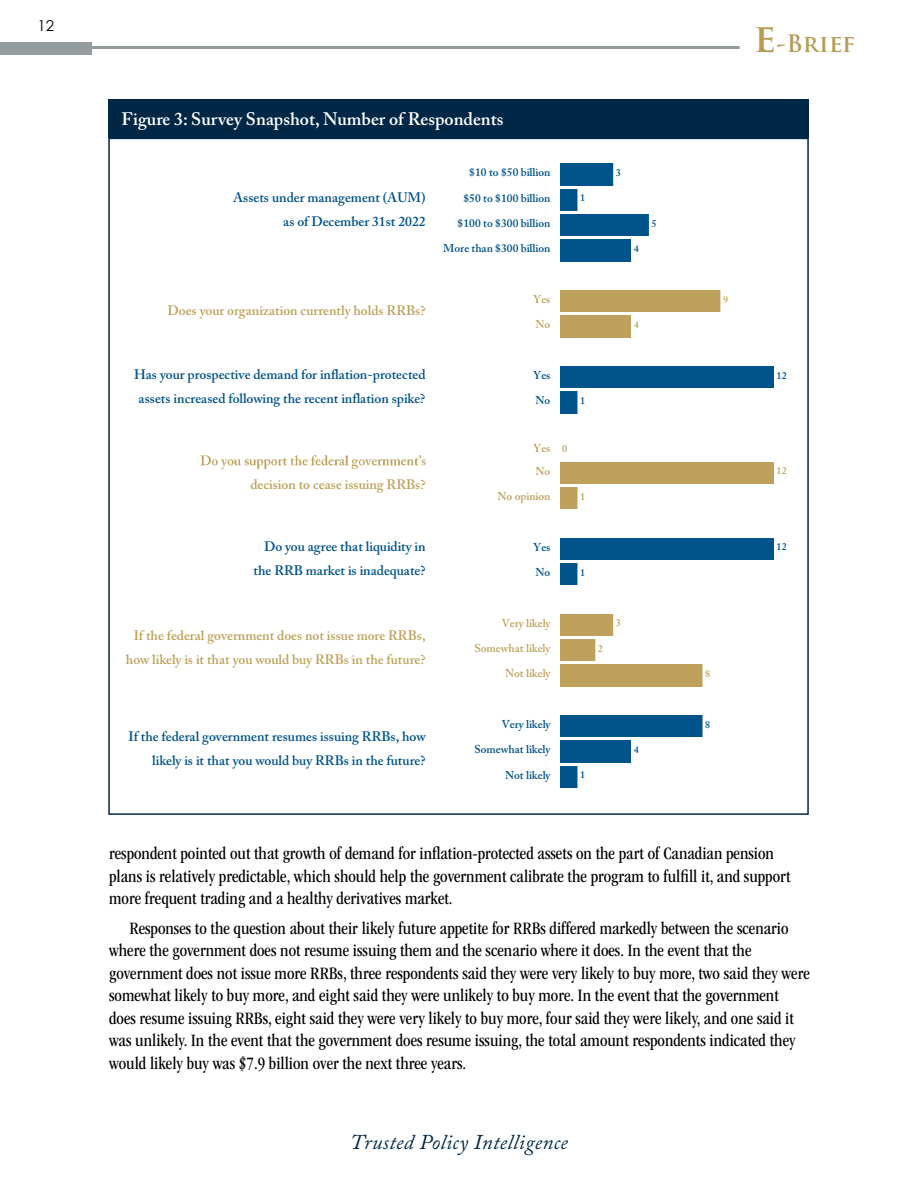
<style>
.page{position:relative;width:918px;height:1188px;background:#fff}
.page>*{position:absolute;margin:0;border:0;box-sizing:border-box;transform-origin:0 0}
.t1{font:700 23.4px "Trajan Pro";color:#b59b54}
.t2{font:italic 21px "Adobe Caslon Pro";letter-spacing:.02em;color:#002746}
.t3{font:condensed 18px/22.5px "ITC Garamond Std";color:#000}
.t4{font:600 18px "Adobe Caslon Pro";color:#fff}
.t5{font:15px "Century Gothic";color:#000}
.t6{font:600 13.65px/24px "Adobe Caslon Pro";color:#00548b;text-align:right}
.t7{font:600 13.65px/24px "Adobe Caslon Pro";color:#bea25b;text-align:center}
.t8{font:600 11.4px "Adobe Caslon Pro";color:#00548b}
.t9{font:600 11.4px/22.8px "Adobe Caslon Pro";color:#bea25b}
.t10{font:600 10.05px "Adobe Caslon Pro";color:#00548b}
.t11{font:600 10.05px "Adobe Caslon Pro";color:#bea25b}
.s1{font-size:38.7px}
.s2{font-size:10.05px}
</style>
<div class="page">
<div style="left:0;top:42px;width:92px;height:13px;background:#959c9d"></div>
<hr style="left:87px;top:46px;width:653px;height:3px;background:#959c9d">
<div style="left:108px;top:138px;width:701px;height:677px;background:#fff;border:2px solid #002746"></div>
<div style="left:108px;top:99px;width:701px;height:39px;background:#002746"></div>
<div style="left:560px;top:162px;width:54px;height:25px;background:#00548b"></div>
<div style="left:560px;top:187px;width:18px;height:26px;background:#00548b"></div>
<div style="left:560px;top:212px;width:90px;height:26px;background:#00548b"></div>
<div style="left:560px;top:238px;width:72px;height:25px;background:#00548b"></div>
<div style="left:560px;top:288px;width:161px;height:26px;background:#bea25b"></div>
<div style="left:560px;top:314px;width:72px;height:25px;background:#bea25b"></div>
<div style="left:560px;top:364px;width:215px;height:26px;background:#00548b"></div>
<div style="left:560px;top:390px;width:18px;height:25px;background:#00548b"></div>
<div style="left:560px;top:460px;width:215px;height:26px;background:#bea25b"></div>
<div style="left:560px;top:485px;width:18px;height:26px;background:#bea25b"></div>
<div style="left:560px;top:536px;width:215px;height:26px;background:#00548b"></div>
<div style="left:560px;top:561px;width:18px;height:26px;background:#00548b"></div>
<div style="left:560px;top:612px;width:54px;height:26px;background:#bea25b"></div>
<div style="left:560px;top:637px;width:36px;height:26px;background:#bea25b"></div>
<div style="left:560px;top:663px;width:144px;height:25px;background:#bea25b"></div>
<div style="left:560px;top:713px;width:144px;height:26px;background:#00548b"></div>
<div style="left:560px;top:739px;width:72px;height:25px;background:#00548b"></div>
<div style="left:560px;top:764px;width:18px;height:26px;background:#00548b"></div>
<img style="left:200px;top:455px;width:226px;height:15px">
<hr style="left:435px;top:160px;width:357px;height:3px;background:#fff">
<hr style="left:560px;top:186px;width:55px;height:3px;background:#fff">
<hr style="left:560px;top:211px;width:197px;height:3px;background:#fff">
<hr style="left:560px;top:236px;width:90px;height:3px;background:#fff">
<hr style="left:435px;top:262px;width:357px;height:3px;background:#fff">
<svg style="left:613px;top:163px;width:1px;height:23px"></svg>
<hr style="left:435px;top:287px;width:357px;height:3px;background:#fff">
<hr style="left:560px;top:312px;width:162px;height:3px;background:#fff">
<svg style="left:631px;top:239px;width:1px;height:23px"></svg>
<svg style="left:649px;top:214px;width:1px;height:22px"></svg>
<hr style="left:435px;top:338px;width:357px;height:3px;background:#fff">
<hr style="left:435px;top:363px;width:357px;height:3px;background:#fff">
<hr style="left:560px;top:388px;width:215px;height:3px;background:#fff">
<svg style="left:631px;top:315px;width:1px;height:23px"></svg>
<hr style="left:435px;top:414px;width:357px;height:3px;background:#fff">
<hr style="left:560px;top:459px;width:232px;height:3px;background:#fff">
<hr style="left:560px;top:484px;width:215px;height:3px;background:#fff">
<hr style="left:435px;top:509px;width:357px;height:3px;background:#fff">
<hr style="left:435px;top:535px;width:357px;height:3px;background:#fff">
<hr style="left:560px;top:560px;width:215px;height:3px;background:#fff">
<hr style="left:435px;top:585px;width:357px;height:3px;background:#fff">
<hr style="left:435px;top:611px;width:357px;height:3px;background:#fff">
<hr style="left:560px;top:636px;width:55px;height:3px;background:#fff">
<hr style="left:560px;top:661px;width:144px;height:3px;background:#fff">
<hr style="left:435px;top:687px;width:357px;height:3px;background:#fff">
<svg style="left:613px;top:614px;width:1px;height:22px"></svg>
<hr style="left:435px;top:712px;width:357px;height:3px;background:#fff">
<hr style="left:560px;top:738px;width:144px;height:2px;background:#fff">
<hr style="left:560px;top:763px;width:72px;height:3px;background:#fff">
<hr style="left:435px;top:788px;width:357px;height:3px;background:#fff">
<svg style="left:631px;top:740px;width:1px;height:23px"></svg>
<p class="t5" style="left:38px;top:15px;width:18px">12</p>
<p class="t4" style="left:122px;top:108px;width:383px">Figure 3: Survey Snapshot, Number of Respondents</p>
<p class="t8" style="left:469px;top:166px;width:83px">$10 to $50 billion</p>
<p class="t10" style="left:616px;top:167px;width:7px">3</p>
<p class="t8" style="left:463px;top:191px;width:88px">$50 to $100 billion</p>
<p class="t10" style="left:580px;top:192px;width:7px">1</p>
<p class="t8" style="left:458px;top:216px;width:94px">$100 to $300 billion</p>
<p class="t10" style="left:652px;top:217px;width:7px">5</p>
<p class="t8" style="left:443px;top:242px;width:109px">More than $300 billion</p>
<p class="t10" style="left:634px;top:243px;width:7px">4</p>
<p class="t6" style="left:233px;top:185px;width:194px">Assets under management (AUM) as of December 31st 2022</p>
<p class="t7" style="left:168px;top:298px;width:259px">Does your organization currently holds RRBs?</p>
<p class="t9" style="left:533px;top:288px;width:19px">Yes</p>
<p class="t11" style="left:723px;top:293px;width:7px">9</p>
<p class="t9" style="left:536px;top:313px;width:16px">No</p>
<p class="t11" style="left:634px;top:319px;width:7px">4</p>
<p class="t1" style="left:754px;top:29px;width:103px"><span class="s1">e</span>-Brief</p>
<p class="t6" style="left:134px;top:363px;width:293px;text-align:center">Has your prospective demand for inflation-protected assets increased following the recent inflation spike?</p>
<p class="t7" style="left:250px;top:473px;width:177px">decision to cease issuing RRBs?</p>
<p class="t6" style="left:254px;top:534px;width:174px">Do you agree that liquidity in the RRB market is inadequate?</p>
<p class="t7" style="left:126px;top:623px;width:301px">If the federal government does not issue more RRBs, how likely is it that you would buy RRBs in the future?</p>
<p class="t6" style="left:129px;top:724px;width:299px">If the federal government resumes issuing RRBs, how likely is it that you would buy RRBs in the future?</p>
<p class="t8" style="left:533px;top:368px;width:19px">Yes</p>
<p class="t10" style="left:777px;top:369px;width:12px">12</p>
<p class="t8" style="left:536px;top:394px;width:16px">No</p>
<p class="t10" style="left:580px;top:395px;width:7px">1</p>
<p class="t9" style="left:533px;top:437px;width:35px">Yes <span class="s2">0<br></span>No</p>
<p class="t11" style="left:777px;top:465px;width:12px">12</p>
<p class="t9" style="left:498px;top:485px;width:54px">No opinion</p>
<p class="t11" style="left:580px;top:490px;width:7px">1</p>
<p class="t8" style="left:533px;top:540px;width:19px">Yes</p>
<p class="t10" style="left:777px;top:541px;width:12px">12</p>
<p class="t8" style="left:536px;top:565px;width:16px">No</p>
<p class="t10" style="left:580px;top:566px;width:7px">1</p>
<p class="t9" style="left:502px;top:611px;width:50px">Very likely</p>
<p class="t11" style="left:616px;top:617px;width:7px">3</p>
<p class="t9" style="left:475px;top:637px;width:78px">Somewhat likely</p>
<p class="t11" style="left:598px;top:642px;width:7px">2</p>
<p class="t9" style="left:505px;top:662px;width:47px">Not likely</p>
<p class="t11" style="left:705px;top:668px;width:7px">8</p>
<p class="t8" style="left:502px;top:717px;width:50px">Very likely</p>
<p class="t10" style="left:705px;top:718px;width:7px">8</p>
<p class="t8" style="left:475px;top:743px;width:78px">Somewhat likely</p>
<p class="t10" style="left:634px;top:744px;width:7px">4</p>
<p class="t8" style="left:505px;top:768px;width:47px">Not likely</p>
<p class="t10" style="left:580px;top:769px;width:7px">1</p>
<p class="t3" style="left:109px;top:843px;width:683px">respondent pointed out that growth of demand for inflation-protected assets on the part of Canadian pension plans is relatively predictable, which should help the government calibrate the program to fulfill it, and support more frequent trading and a healthy derivatives market.</p>
<p class="t3" style="left:109px;top:917px;width:702px;text-indent:20px">Responses to the question about their likely future appetite for RRBs differed markedly between the scenario where the government does not resume issuing them and the scenario where it does. In the event that the government does not issue more RRBs, three respondents said they were very likely to buy more, two said they were somewhat likely to buy more, and eight said they were unlikely to buy more. In the event that the government does resume issuing RRBs, eight said they were very likely to buy more, four said they were likely, and one said it was unlikely. In the event that the government does resume issuing, the total amount respondents indicated they would likely buy was $7.9 billion over the next three years.</p>
<p class="t2" style="left:350px;top:1130px;width:219px">Trusted Policy Intelligence</p>
</div>
